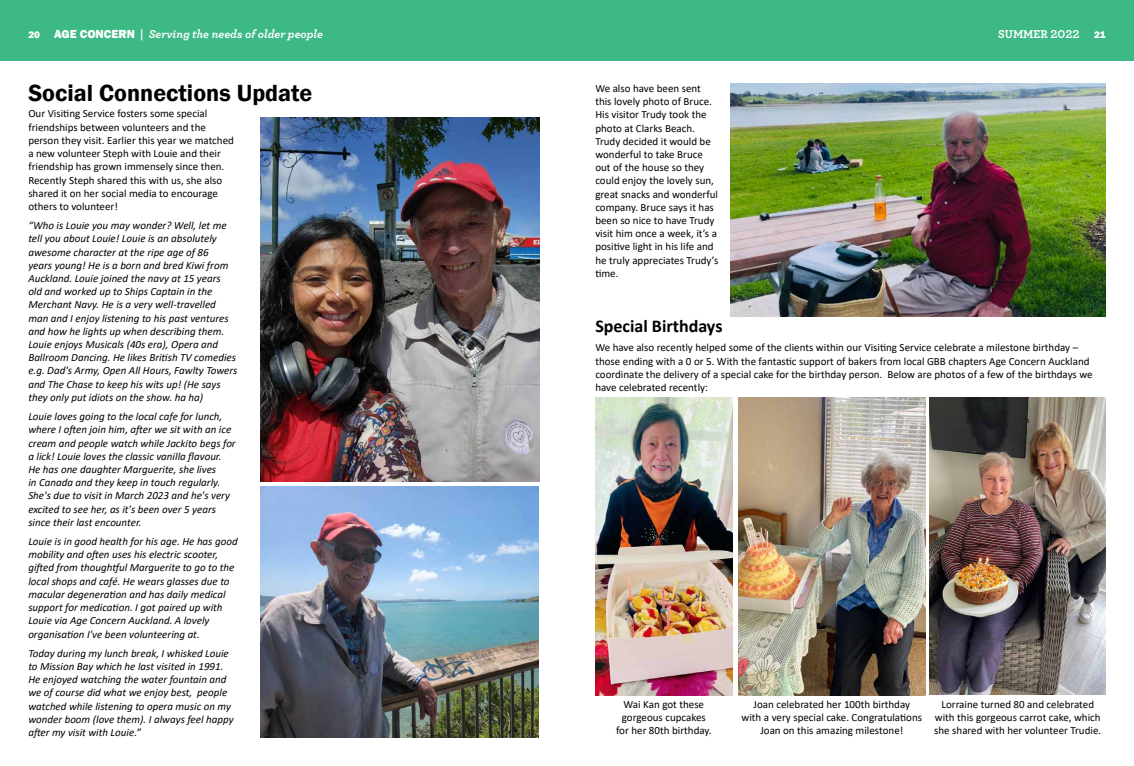
<style>
.page{position:relative;width:1134px;height:766px;background:#fff}
.page>*{position:absolute;margin:0;border:0;box-sizing:border-box;transform-origin:0 0}
.t1{font:600 24px "Franklin Gothic";color:#000}
.t2{font:700 18px "Calibri";color:#000}
.t3{font:italic 700 12px "Archer";color:#fff}
.t4{font:700 12px "Archer";color:#fff}
.t5{font:italic 11px/13.2px "Calibri";color:#000}
.t6{font:11px/13.2px "Calibri";color:#000}
.s1{font-family:"Franklin Gothic";font-weight:800;font-style:normal;font-size:10px}
.s2{font-family:"Franklin Gothic";font-weight:800;font-style:normal}
.s3{font-style:normal}
.s4{font-family:"Franklin Gothic";font-weight:800;font-size:10px}
</style>
<div class="page">
<div style="left:0;top:0;width:1134px;height:61px;background:#3db986"></div>
<img style="left:261px;top:117px;width:279px;height:364px">
<img style="left:261px;top:486px;width:278px;height:251px">
<img style="left:731px;top:84px;width:375px;height:232px">
<img style="left:595px;top:398px;width:137px;height:297px">
<img style="left:739px;top:398px;width:186px;height:297px">
<img style="left:930px;top:398px;width:176px;height:296px">
<p class="t3" style="left:28px;top:24px;width:296px"><span class="s1">20</span> <span class="s2">AGE CONCERN</span> <span class="s3">|</span> Serving the needs of older people</p>
<p class="t4" style="left:998px;top:25px;width:109px">SUMMER 2022 <span class="s4">21</span></p>
<h1 class="t1" style="left:28px;top:78px;width:286px">Social Connections Update</h1>
<p class="t6" style="left:28px;top:107px;width:207px">Our Visiting Service fosters some special friendships between volunteers and the person they visit. Earlier this year we matched a new volunteer Steph with Louie and their friendship has grown immensely since then.<br>Recently Steph shared this with us, she also shared it on her social media to encourage others to volunteer!</p>
<p class="t5" style="left:28px;top:218px;width:211px">“Who is Louie you may wonder? Well, let me tell you about Louie! Louie is an absolutely awesome character at the ripe age of 86<br>years young! He is a born and bred Kiwi from Auckland. Louie joined the navy at 15 years<br>old and worked up to Ships Captain in the Merchant Navy. He is a very well-travelled man and I enjoy listening to his past ventures and how he lights up when describing them.<br>Louie enjoys Musicals (40s era), Opera and Ballroom Dancing. He likes British TV comedies e.g. Dad's Army, Open All Hours, Fawlty Towers and The Chase to keep his wits up! (He says they only put idiots on the show. ha ha)</p>
<p class="t5" style="left:28px;top:409px;width:209px">Louie loves going to the local cafe for lunch, where I often join him, after we sit with an ice cream and people watch while Jackito begs for a lick! Louie loves the classic vanilla flavour.<br>He has one daughter Marguerite, she lives<br>in Canada and they keep in touch regularly.<br>She's due to visit in March 2023 and he's very excited to see her, as it's been over 5 years since their last encounter.</p>
<p class="t5" style="left:28px;top:534px;width:211px">Louie is in good health for his age. He has good mobility and often uses his electric scooter, gifted from thoughtful Marguerite to go to the local shops and café. He wears glasses due to macular degeneration and has daily medical support for medication. I got paired up with Louie via Age Concern Auckland. A lovely organisation I've been volunteering at.</p>
<p class="t5" style="left:28px;top:645px;width:207px">Today during my lunch break, I whisked Louie to Mission Bay which he last visited in 1991.<br>He enjoyed watching the water fountain and we of course did what we enjoy best, people watched while listening to opera music on my wonder boom (love them). I always feel happy after my visit with Louie.”</p>
<p class="t6" style="left:595px;top:81px;width:124px">We also have been sent this lovely photo of Bruce.<br>His visitor Trudy took the photo at Clarks Beach.<br>Trudy decided it would be wonderful to take Bruce out of the house so they could enjoy the lovely sun, great snacks and wonderful company. Bruce says it has been so nice to have Trudy visit him once a week, it’s a positive light in his life and he truly appreciates Trudy’s time.</p>
<h2 class="t2" style="left:595px;top:313px;width:129px">Special Birthdays</h2>
<p class="t6" style="left:595px;top:341px;width:499px">We have also recently helped some of the clients within our Visiting Service celebrate a milestone birthday – those ending with a 0 or 5. With the fantastic support of bakers from local GBB chapters Age Concern Auckland coordinate the delivery of a special cake for the birthday person. Below are photos of a few of the birthdays we have celebrated recently:</p>
<p class="t6" style="left:616px;top:697px;width:97px;text-align:center">Wai Kan got these gorgeous cupcakes for her 80th birthday.</p>
<p class="t6" style="left:934px;top:697px;width:169px;text-align:center">Lorraine turned 80 and celebrated with this gorgeous carrot cake, which she shared with her volunteer Trudie.</p>
<p class="t6" style="left:741px;top:697px;width:182px;text-align:center">Joan celebrated her 100th birthday<br>with a very special cake. Congratulations<br>Joan on this amazing milestone!</p>
</div>
